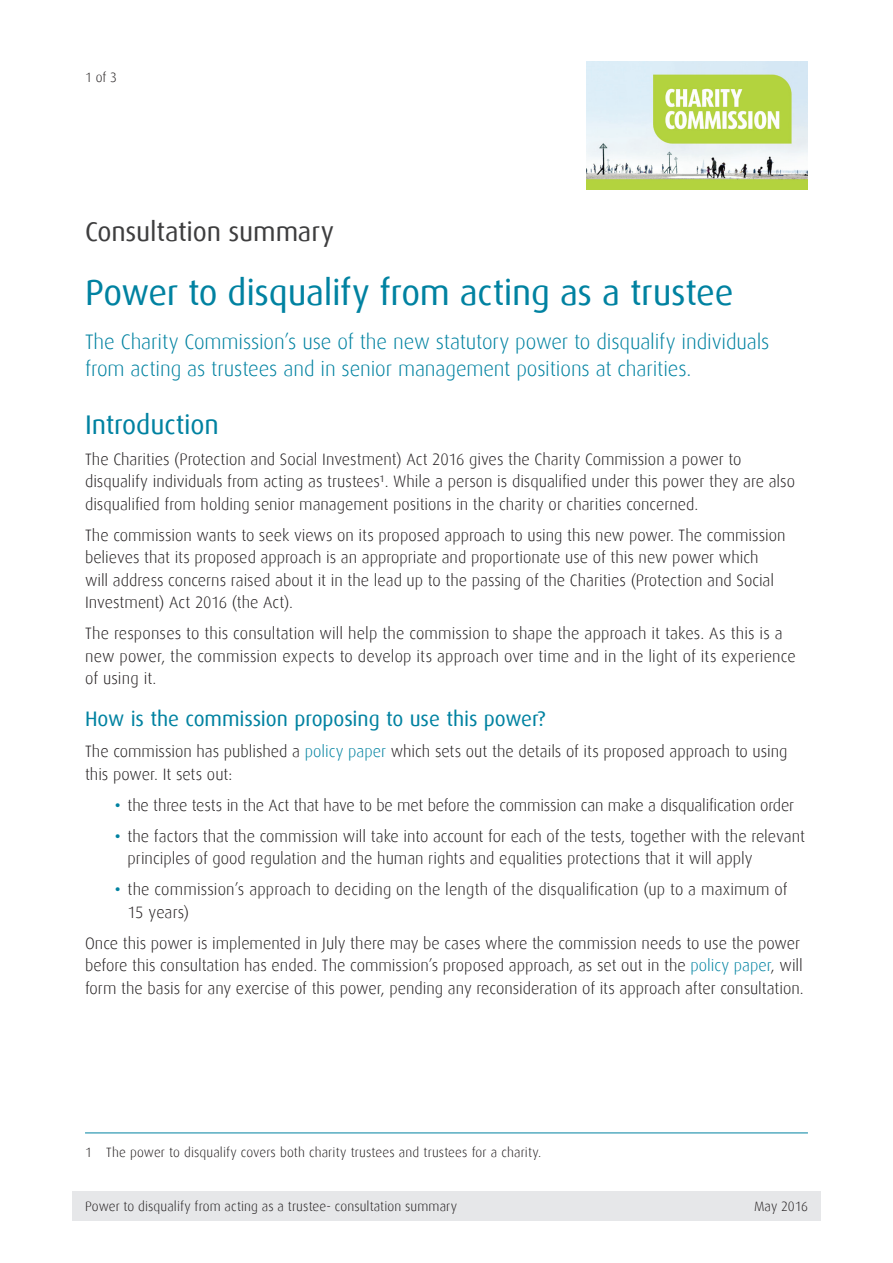
<style>
.page{position:relative;width:893px;height:1263px;background:#fff}
.page>*{position:absolute;margin:0;border:0;box-sizing:border-box;transform-origin:0 0}
.t1{font:36px "Dax";letter-spacing:-.01em;color:#0082a1}
.t2{font:27px "Dax";letter-spacing:-.005em;color:#3e3e3f}
.Heading{font:27px "Dax";letter-spacing:-.005em;color:#0082a1}
.Section_Intro_Text{font:300 21px/27px "Dax";letter-spacing:-.005em;color:#0082a1}
.Heading_1{font:21px "Dax";letter-spacing:-.005em;color:#0082a1}
.Body_Text{font:300 16.5px/22.5px "Dax";color:#231f20}
.Footnote_Text{font:300 13.5px "Dax";letter-spacing:.01em;color:#231f20}
.s1{color:#0082a1}
.s2{font-weight:500;color:#0082a1}
</style>
<div class="page">
<img style="left:587px;top:62px;width:220px;height:127px">
<div style="left:72px;top:1191px;width:749px;height:29px;background:#e6e7e9"></div>
<hr style="left:85px;top:1132px;width:723px;height:1px;background:#0082a1">
<p class="Footnote_Text" style="left:85px;top:70px;width:34px">1 of 3</p>
<h2 class="t2" style="left:85px;top:217px;width:250px">Consultation summary</h2>
<p class="t1" style="left:85px;top:272px;width:650px">Power to disqualify from acting as a trustee</p>
<p class="Section_Intro_Text" style="left:85px;top:328px;width:686px">The Charity Commission’s use of the new statutory power to disqualify individuals from acting as trustees and in senior management positions at charities.</p>
<p class="Heading" style="left:85px;top:409px;width:135px">Introduction</p>
<p class="Body_Text" style="left:85px;top:448px;width:711px">The Charities (Protection and Social Investment) Act 2016 gives the Charity Commission a power to disqualify individuals from acting as trustees<sup>1</sup>. While a person is disqualified under this power they are also disqualified from holding senior management positions in the charity or charities concerned.</p>
<p class="Body_Text" style="left:85px;top:524px;width:702px">The commission wants to seek views on its proposed approach to using this new power. The commission believes that its proposed approach is an appropriate and proportionate use of this new power which will address concerns raised about it in the lead up to the passing of the Charities (Protection and Social Investment) Act 2016 (the Act).</p>
<p class="Body_Text" style="left:85px;top:622px;width:712px">The responses to this consultation will help the commission to shape the approach it takes. As this is a new power, the commission expects to develop its approach over time and in the light of its experience of using it.</p>
<p class="Heading_1" style="left:85px;top:707px;width:462px">How is the commission proposing to use this power?</p>
<p class="Body_Text" style="left:85px;top:741px;width:704px">The commission has published a <span class="s1">policy paper</span> which sets out the details of its proposed approach to using this power. It sets out:</p>
<p class="Body_Text" style="left:115px;top:794px;width:681px"><span class="s2">•</span> the three tests in the Act that have to be met before the commission can make a disqualification order</p>
<p class="Body_Text" style="left:128px;top:825px;width:679px;text-indent:-13px"><span class="s2">•</span> the factors that the commission will take into account for each of the tests, together with the relevant principles of good regulation and the human rights and equalities protections that it will apply</p>
<p class="Body_Text" style="left:128px;top:879px;width:662px;text-indent:-13px"><span class="s2">•</span> the commission’s approach to deciding on the length of the disqualification (up to a maximum of<br>15 years)</p>
<p class="Body_Text" style="left:85px;top:932px;width:720px">Once this power is implemented in July there may be cases where the commission needs to use the power before this consultation has ended. The commission’s proposed approach, as set out in the <span class="s1">policy paper</span>, will form the basis for any exercise of this power, pending any reconsideration of its approach after consultation.</p>
<p class="Footnote_Text" style="left:85px;top:1144px;width:458px">1 The power to disqualify covers both charity trustees and trustees for a charity.</p>
<p class="Footnote_Text" style="left:85px;top:1199px;width:374px">Power to disqualify from acting as a trustee- consultation summary</p>
<p class="Footnote_Text" style="left:754px;top:1199px;width:55px">May 2016</p>
</div>
